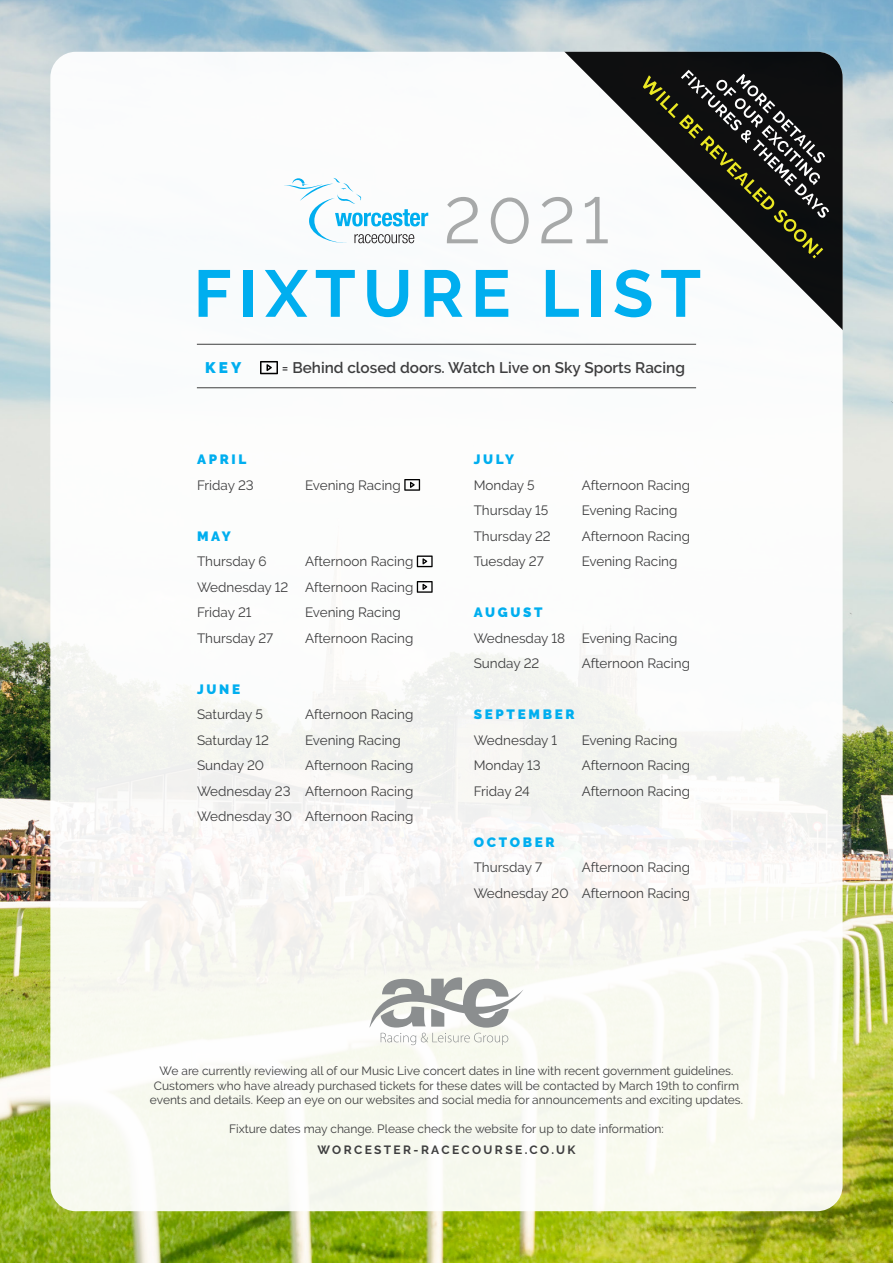
<style>
.page{position:relative;width:893px;height:1263px;background:#fff}
.page>*{position:absolute;margin:0;border:0;box-sizing:border-box;transform-origin:0 0}
.t1{font:700 66px "Raleway";letter-spacing:.11em;color:#00aeef}
._2021{font:64.5px "Raleway";color:#a7a9a9}
.t2{font:600 15.3px "Raleway";color:#3e3e3f}
.t3{font:900 15.3px "Raleway";color:#00aeef}
.t4{font:13.5px "Raleway";color:#3e3e3f}
.MONTH{font:900 13.5px "Raleway";letter-spacing:.2em;color:#00aeef}
.t5{font:12px/14.4px "Raleway";color:#3e3e3f;text-align:center}
.t6{font:700 12px "Raleway";letter-spacing:.2em;color:#3e3e3f}
</style>
<div class="page">
<img style="left:1px;top:0;width:892px;height:1263px">
<img style="left:0;top:0;width:1px;height:1263px">
<div style="left:50px;top:52px;width:793px;height:1159px;background:linear-gradient(to right,#f9faf8,#f9faf6);border-radius:26px"></div>
<svg style="left:483px;top:52px;width:360px;height:364px"></svg>
<svg style="left:643px;top:70px;width:186px;height:188px"></svg>
<svg style="left:404px;top:479px;width:16px;height:12px"></svg>
<svg style="left:417px;top:555px;width:16px;height:12px"></svg>
<svg style="left:417px;top:581px;width:16px;height:12px"></svg>
<svg style="left:284px;top:178px;width:144px;height:65px"></svg>
<svg style="left:370px;top:977px;width:153px;height:68px"></svg>
<hr style="left:197px;top:344px;width:499px;height:1px;background:#3e3e3f">
<svg style="left:260px;top:361px;width:18px;height:13px"></svg>
<hr style="left:197px;top:387px;width:499px;height:1px;background:#3e3e3f">
<p class="_2021" style="left:444px;top:183px;width:167px">2021</p>
<p class="t1" style="left:194px;top:256px;width:509px">FIXTURE LIST</p>
<p class="t3" style="left:205px;top:359px;width:38px">KEY</p>
<p class="t2" style="left:282px;top:359px;width:405px">= Behind closed doors. Watch Live on Sky Sports Racing</p>
<p class="MONTH" style="left:197px;top:452px;width:51px">APRIL</p>
<p class="t4" style="left:197px;top:477px;width:58px">Friday 23</p>
<p class="t4" style="left:305px;top:477px;width:97px">Evening Racing</p>
<p class="MONTH" style="left:197px;top:528px;width:35px">MAY</p>
<p class="t4" style="left:197px;top:554px;width:71px">Thursday 6</p>
<p class="t4" style="left:305px;top:554px;width:110px">Afternoon Racing</p>
<p class="t4" style="left:197px;top:579px;width:218px">Wednesday 12 Afternoon Racing</p>
<p class="t4" style="left:197px;top:605px;width:56px">Friday 21</p>
<p class="t4" style="left:305px;top:605px;width:97px">Evening Racing</p>
<p class="t4" style="left:197px;top:630px;width:78px">Thursday 27</p>
<p class="t4" style="left:305px;top:630px;width:110px">Afternoon Racing</p>
<p class="MONTH" style="left:197px;top:681px;width:45px">JUNE</p>
<p class="t4" style="left:197px;top:707px;width:67px">Saturday 5</p>
<p class="t4" style="left:305px;top:707px;width:110px">Afternoon Racing</p>
<p class="t4" style="left:197px;top:732px;width:73px">Saturday 12</p>
<p class="t4" style="left:305px;top:732px;width:97px">Evening Racing</p>
<p class="t4" style="left:197px;top:758px;width:69px">Sunday 20</p>
<p class="t4" style="left:305px;top:758px;width:110px">Afternoon Racing</p>
<p class="t4" style="left:197px;top:783px;width:218px">Wednesday 23 Afternoon Racing</p>
<p class="t4" style="left:197px;top:809px;width:218px">Wednesday 30 Afternoon Racing</p>
<p class="MONTH" style="left:474px;top:452px;width:42px">JULY</p>
<p class="t4" style="left:474px;top:477px;width:63px">Monday 5</p>
<p class="t4" style="left:582px;top:477px;width:110px">Afternoon Racing</p>
<p class="t4" style="left:474px;top:503px;width:76px">Thursday 15</p>
<p class="t4" style="left:582px;top:503px;width:97px">Evening Racing</p>
<p class="t4" style="left:474px;top:528px;width:79px">Thursday 22</p>
<p class="t4" style="left:582px;top:528px;width:110px">Afternoon Racing</p>
<p class="t4" style="left:474px;top:554px;width:72px">Tuesday 27</p>
<p class="t4" style="left:582px;top:554px;width:97px">Evening Racing</p>
<p class="MONTH" style="left:474px;top:605px;width:70px">AUGUST</p>
<p class="t4" style="left:474px;top:630px;width:205px">Wednesday 18 Evening Racing</p>
<p class="t4" style="left:474px;top:656px;width:67px">Sunday 22</p>
<p class="t4" style="left:582px;top:656px;width:110px">Afternoon Racing</p>
<p class="MONTH" style="left:474px;top:707px;width:102px">SEPTEMBER</p>
<p class="t4" style="left:474px;top:732px;width:85px">Wednesday 1</p>
<p class="t4" style="left:582px;top:732px;width:97px">Evening Racing</p>
<p class="t4" style="left:474px;top:758px;width:69px">Monday 13</p>
<p class="t4" style="left:582px;top:758px;width:110px">Afternoon Racing</p>
<p class="t4" style="left:474px;top:783px;width:58px">Friday 24</p>
<p class="t4" style="left:582px;top:783px;width:110px">Afternoon Racing</p>
<p class="MONTH" style="left:474px;top:834px;width:82px">OCTOBER</p>
<p class="t4" style="left:474px;top:860px;width:70px">Thursday 7</p>
<p class="t4" style="left:582px;top:860px;width:110px">Afternoon Racing</p>
<p class="t4" style="left:474px;top:885px;width:218px">Wednesday 20 Afternoon Racing</p>
<p class="t5" style="left:150px;top:1064px;width:595px">We are currently reviewing all of our Music Live concert dates in line with recent government guidelines.<br>Customers who have already purchased tickets for these dates will be contacted by March 19th to confirm events and details. Keep an eye on our websites and social media for announcements and exciting updates.</p>
<p class="t5" style="left:229px;top:1121px;width:436px">Fixture dates may change. Please check the website for up to date information:</p>
<p class="t6" style="left:317px;top:1143px;width:260px">WORCESTER-RACECOURSE.CO.UK</p>
</div>
